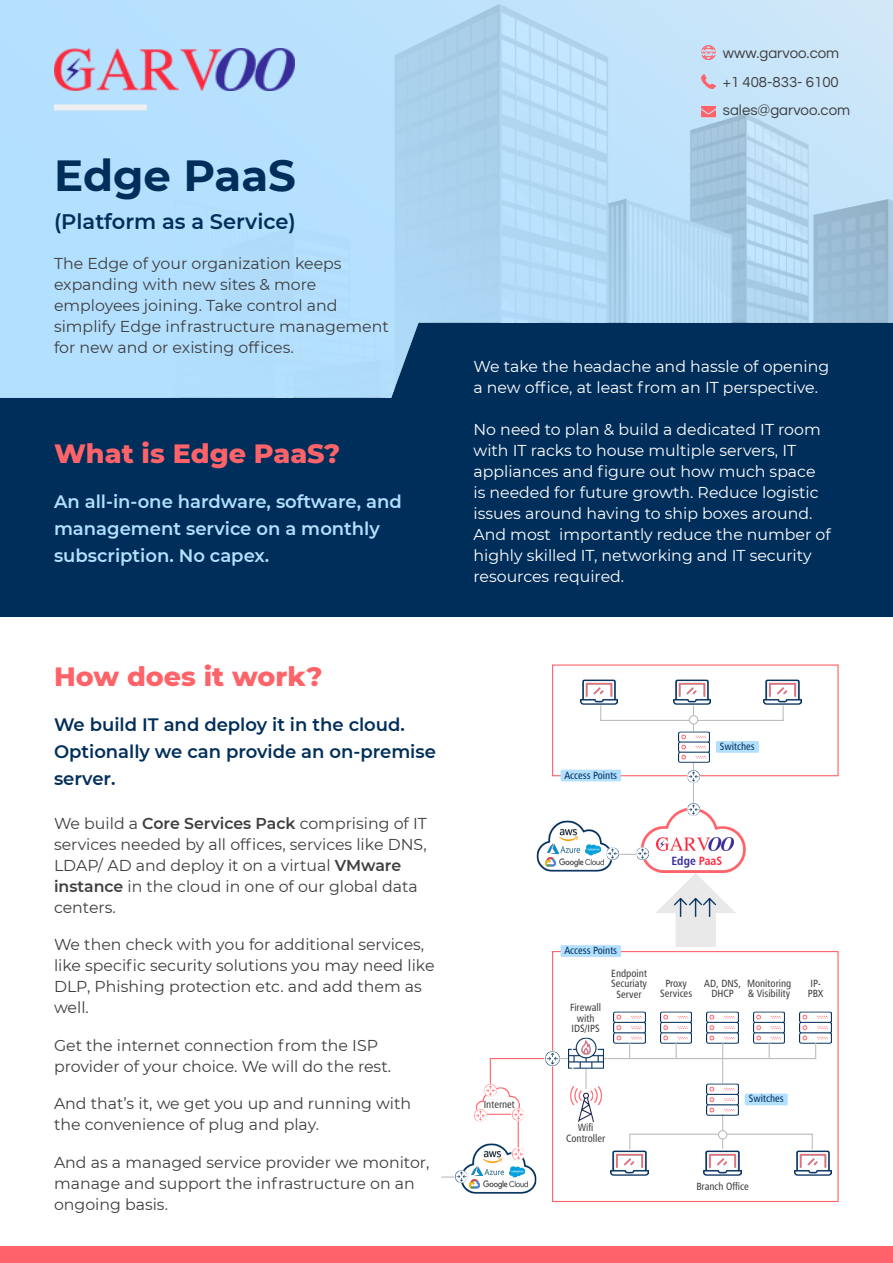
<style>
.page{position:relative;width:893px;height:1263px;background:#fff}
.page>*{position:absolute;margin:0;border:0;box-sizing:border-box;transform-origin:0 0}
.t1{font:700 43.5px "Montserrat";color:#002e5a}
.t2{font:800 27px "Montserrat";color:#fe6369}
.t3{font:600 21px "Montserrat";color:#002e5a}
.t4{font:600 18px/27px "Montserrat";color:#b3e0ff}
.t5{font:600 18px/27px "Montserrat";color:#002e5a}
.t6{font:15.75px/21px "Montserrat";color:#3e3e3f}
.t7{font:15.75px/21px "Montserrat";color:#fff}
.t8{font:15px "Questrial";color:#3e3e3f}
.t9{font:12px "Humanist 777 BT Bold Condensed B";color:#382c9b}
.t10{font:10.5px/10.5px "Humanist 777 BT Roman Condensed B";color:#3e3e3f;text-align:center}
.t11{font:10.5px "Humanist 777 BT Roman Condensed B";color:#002e5a}
.s1{font-weight:600}
.s2{color:#fd293c}
</style>
<div class="page">
<hr style="left:693px;top:763px;width:1px;height:40px;background:#bcbdc0">
<hr style="left:722px;top:1114px;width:1px;height:35px;background:#bcbdc0">
<div style="left:0;top:309px;width:893px;height:308px;background:#002e5a"></div>
<svg style="left:0;top:0;width:893px;height:398px;background:#a2cae6"></svg>
<img style="left:54px;top:49px;width:240px;height:41px">
<img style="left:702px;top:74px;width:14px;height:14px">
<img style="left:702px;top:46px;width:14px;height:14px">
<img style="left:702px;top:104px;width:14px;height:14px">
<div style="left:0;top:1246px;width:893px;height:17px;background:#fe6369"></div>
<div style="left:54px;top:104px;width:93px;height:6px;background:#eeeff1"></div>
<img style="left:570px;top:1086px;width:32px;height:35px">
<img style="left:611px;top:1144px;width:37px;height:32px">
<img style="left:581px;top:679px;width:37px;height:31px">
<img style="left:704px;top:1144px;width:37px;height:32px">
<img style="left:674px;top:679px;width:37px;height:31px">
<img style="left:794px;top:1144px;width:37px;height:32px">
<img style="left:764px;top:679px;width:37px;height:31px">
<img style="left:707px;top:1084px;width:31px;height:31px">
<img style="left:678px;top:731px;width:32px;height:32px">
<img style="left:614px;top:1012px;width:31px;height:31px">
<img style="left:660px;top:1012px;width:32px;height:31px">
<img style="left:707px;top:1012px;width:31px;height:31px">
<img style="left:753px;top:1012px;width:32px;height:31px">
<img style="left:800px;top:1012px;width:31px;height:31px">
<hr style="left:630px;top:1134px;width:183px;height:1px;background:#bcbdc0">
<hr style="left:603px;top:1058px;width:213px;height:1px;background:#bcbdc0">
<hr style="left:490px;top:1058px;width:56px;height:1px;background:#fe6369">
<svg style="left:629px;top:1134px;width:1px;height:15px"></svg>
<svg style="left:812px;top:1135px;width:1px;height:14px"></svg>
<svg style="left:815px;top:1043px;width:1px;height:15px"></svg>
<svg style="left:769px;top:1043px;width:1px;height:15px"></svg>
<hr style="left:722px;top:1043px;width:1px;height:41px;background:#bcbdc0">
<svg style="left:676px;top:1043px;width:1px;height:15px"></svg>
<svg style="left:629px;top:1043px;width:1px;height:15px"></svg>
<hr style="left:585px;top:1069px;width:2px;height:20px;background:#bcbdc0">
<div style="left:718px;top:1130px;width:9px;height:9px;background:#fff;border-radius:50%"></div>
<div style="left:718px;top:1130px;width:9px;height:9px;border:1px solid #bcbdc0;border-radius:50%"></div>
<hr style="left:601px;top:720px;width:183px;height:1px;background:#bcbdc0">
<svg style="left:600px;top:705px;width:1px;height:16px"></svg>
<svg style="left:783px;top:705px;width:1px;height:15px"></svg>
<div style="left:689px;top:716px;width:9px;height:8px;background:#fff;border-radius:50%"></div>
<div style="left:689px;top:715px;width:9px;height:10px;border:1px solid #bcbdc0;border-radius:50%"></div>
<img style="left:568px;top:1037px;width:35px;height:33px">
<div style="left:552px;top:951px;width:287px;height:251px;border:1px solid #fe6369"></div>
<div style="left:552px;top:664px;width:287px;height:112px;border:1px solid #fe6369"></div>
<img style="left:545px;top:1051px;width:15px;height:15px">
<div style="left:745px;top:1093px;width:43px;height:12px;background:#b3e0ff;border-radius:2px"></div>
<div style="left:716px;top:741px;width:43px;height:12px;background:#b3e0ff;border-radius:2px"></div>
<div style="left:561px;top:945px;width:60px;height:12px;background:#b3e0ff;border-radius:2px"></div>
<div style="left:561px;top:770px;width:60px;height:11px;background:#b3e0ff;border-radius:2px"></div>
<img style="left:461px;top:1143px;width:76px;height:51px">
<img style="left:470px;top:1180px;width:58px;height:9px">
<img style="left:471px;top:1166px;width:32px;height:9px">
<img style="left:484px;top:1152px;width:20px;height:11px">
<img style="left:509px;top:1166px;width:16px;height:12px">
<svg style="left:441px;top:1170px;width:26px;height:12px"></svg>
<img style="left:475px;top:1087px;width:45px;height:28px">
<svg style="left:485px;top:1058px;width:12px;height:38px"></svg>
<svg style="left:474px;top:1109px;width:12px;height:12px"></svg>
<svg style="left:512px;top:1108px;width:12px;height:52px"></svg>
<img style="left:656px;top:877px;width:79px;height:69px">
<img style="left:672px;top:898px;width:15px;height:18px">
<img style="left:687px;top:898px;width:14px;height:18px">
<img style="left:701px;top:898px;width:18px;height:18px">
<img style="left:641px;top:806px;width:105px;height:71px">
<img style="left:657px;top:838px;width:77px;height:13px">
<img style="left:536px;top:820px;width:77px;height:52px">
<img style="left:546px;top:857px;width:58px;height:10px">
<img style="left:547px;top:844px;width:32px;height:9px">
<img style="left:559px;top:830px;width:21px;height:10px">
<img style="left:585px;top:844px;width:16px;height:12px">
<div style="left:606px;top:847px;width:13px;height:13px;background:#e0e5eb;border-radius:50%"></div>
<svg style="left:607px;top:848px;width:42px;height:12px"></svg>
<div style="left:687px;top:803px;width:13px;height:13px;background:#d1d9e1;border-radius:50%"></div>
<svg style="left:688px;top:803px;width:12px;height:12px"></svg>
<div style="left:687px;top:770px;width:13px;height:13px;background:#d1d9e1;border-radius:50%"></div>
<svg style="left:688px;top:770px;width:12px;height:12px"></svg>
<p class="t1" style="left:54px;top:144px;width:243px">Edge PaaS</p>
<p class="t3" style="left:54px;top:206px;width:243px">(Platform as a Service)</p>
<p class="t6" style="left:54px;top:252px;width:336px">The Edge of your organization keeps expanding with new sites &amp; more employees joining. Take control and simplify Edge infrastructure management for new and or existing offices.</p>
<p class="t2" style="left:54px;top:433px;width:288px">What is Edge PaaS?</p>
<p class="t4" style="left:54px;top:487px;width:349px">An all-in-one hardware, software, and management service on a monthly subscription. No capex.</p>
<p class="t2" style="left:54px;top:657px;width:270px">How does it work?</p>
<p class="t5" style="left:54px;top:710px;width:383px">We build IT and deploy it in the cloud.<br>Optionally we can provide an on-premise server.</p>
<p class="t6" style="left:54px;top:812px;width:374px">We build a <span class="s1">Core Services Pack</span> comprising of IT services needed by all offices, services like DNS, LDAP/ AD and deploy it on a virtual <span class="s1">VMware instance</span> in the cloud in one of our global data centers.</p>
<p class="t6" style="left:54px;top:933px;width:372px">We then check with you for additional services,</p>
<p class="t6" style="left:54px;top:954px;width:382px">like specific security solutions you may need like<br>DLP, Phishing protection etc. and add them as well.</p>
<p class="t6" style="left:54px;top:1034px;width:339px">Get the internet connection from the ISP provider of your choice. We will do the rest.</p>
<p class="t6" style="left:54px;top:1092px;width:359px">And that’s it, we get you up and running with</p>
<p class="t6" style="left:54px;top:1113px;width:267px">the convenience of plug and play.</p>
<p class="t6" style="left:54px;top:1151px;width:377px">And as a managed service provider we monitor, manage and support the infrastructure on an ongoing basis.</p>
<p class="t8" style="left:723px;top:46px;width:118px">www.garvoo.com</p>
<p class="t8" style="left:723px;top:74px;width:118px">+1 408-833- 6100</p>
<p class="t8" style="left:723px;top:103px;width:129px">sales@garvoo.com</p>
<p class="t7" style="left:473px;top:356px;width:357px">We take the headache and hassle of opening a new office, at least from an IT perspective.</p>
<p class="t7" style="left:473px;top:419px;width:359px">No need to plan &amp; build a dedicated IT room with IT racks to house multiple servers, IT appliances and figure out how much space is needed for future growth. Reduce logistic issues around having to ship boxes around.<br>And most importantly reduce the number of highly skilled IT, networking and IT security resources required.</p>
<p class="t10" style="left:484px;top:1099px;width:33px">Internet</p>
<p class="t11" style="left:564px;top:768px;width:54px">Access Points</p>
<p class="t11" style="left:720px;top:739px;width:36px">Switches</p>
<p class="t9" style="left:671px;top:853px;width:52px">Edge <span class="s2">PaaS</span></p>
<p class="t11" style="left:564px;top:944px;width:54px">Access Points</p>
<p class="t10" style="left:570px;top:1002px;width:33px">Firewall</p>
<p class="t10" style="left:577px;top:1012px;width:19px">with</p>
<p class="t10" style="left:572px;top:1023px;width:30px">IDS/IPS</p>
<p class="t10" style="left:611px;top:967px;width:37px">Endpoint<br>Securiaty<br>Server</p>
<p class="t10" style="left:665px;top:977px;width:23px">Proxy</p>
<p class="t10" style="left:660px;top:988px;width:34px">Services</p>
<p class="t10" style="left:704px;top:977px;width:38px">AD, DNS,<br>DHCP</p>
<p class="t10" style="left:747px;top:977px;width:46px">Monitoring</p>
<p class="t10" style="left:748px;top:988px;width:43px">&amp; Visibility</p>
<p class="t10" style="left:811px;top:977px;width:12px">IP-</p>
<p class="t10" style="left:808px;top:988px;width:17px">PBX</p>
<p class="t10" style="left:578px;top:1122px;width:17px">Wifi</p>
<p class="t10" style="left:566px;top:1132px;width:41px">Controller</p>
<p class="t11" style="left:749px;top:1092px;width:36px">Switches</p>
<p class="t10" style="left:696px;top:1180px;width:54px">Branch Office</p>
</div>
